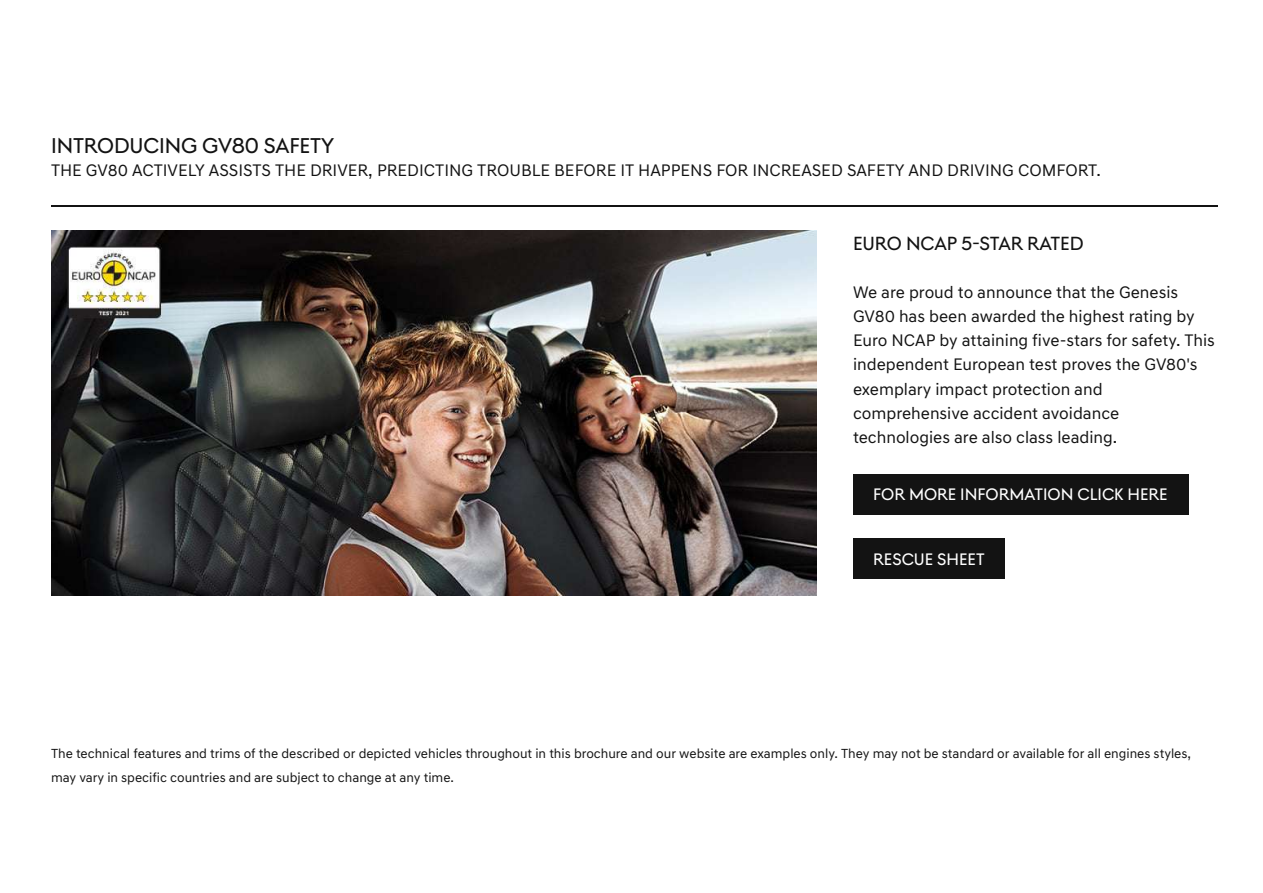
<style>
.page{position:relative;width:1263px;height:893px;background:#fff}
.page>*{position:absolute;margin:0;border:0;box-sizing:border-box;transform-origin:0 0}
.t1{font:21.9px "font 000000002 a 5656 e 3";letter-spacing:-.005em;color:#131313}
.t2{font:19.5px "font 000000002 a 5656 e 3";letter-spacing:-.005em;color:#131313}
.t3{font:16.95px/24.3px "font 000000002 a 5656 e 3";color:#131313}
.t4{font:16.95px "font 000000002 a 5656 e 3";color:#fff}
.t5{font:13.35px/24.3px "font 000000002 a 5656 e 3";color:#131313}
</style>
<div class="page">
<hr style="left:51px;top:205px;width:1166px;height:2px;background:#bfbfbf">
<img style="left:51px;top:231px;width:765px;height:364px">
<div style="left:853px;top:474px;width:335px;height:40px;background:#131313"></div>
<div style="left:853px;top:538px;width:152px;height:41px;background:#131313"></div>
<p class="t1" style="left:51px;top:133px;width:285px">INTRODUCING GV80 SAFETY</p>
<p class="t3" style="left:51px;top:158px;width:1051px">THE GV80 ACTIVELY ASSISTS THE DRIVER, PREDICTING TROUBLE BEFORE IT HAPPENS FOR INCREASED SAFETY AND DRIVING COMFORT.</p>
<p class="t2" style="left:853px;top:231px;width:232px">EURO NCAP 5-STAR RATED</p>
<p class="t3" style="left:853px;top:279px;width:363px">We are proud to announce that the Genesis GV80 has been awarded the highest rating by Euro NCAP by attaining five-stars for safety. This independent European test proves the GV80's exemplary impact protection and comprehensive accident avoidance technologies are also class leading.</p>
<p class="t4" style="left:873px;top:484px;width:296px">FOR MORE INFORMATION CLICK HERE</p>
<p class="t4" style="left:873px;top:548px;width:113px">RESCUE SHEET</p>
<p class="t5" style="left:51px;top:741px;width:1141px">The technical features and trims of the described or depicted vehicles throughout in this brochure and our website are examples only. They may not be standard or available for all engines styles, may vary in specific countries and are subject to change at any time.</p>
</div>
